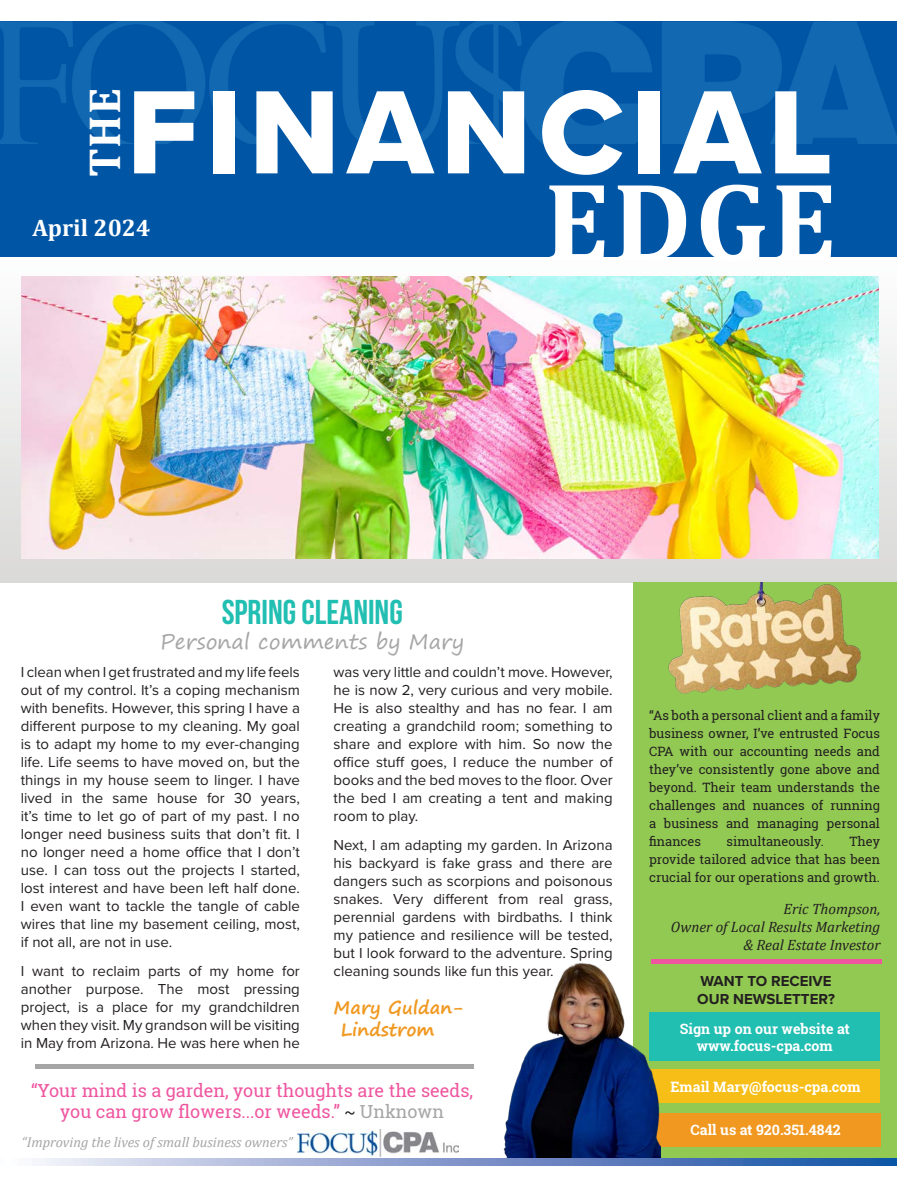
<style>
.page{position:relative;width:918px;height:1188px;background:#fff}
.page>*{position:absolute;margin:0;border:0;box-sizing:border-box;transform-origin:0 0}
.t1{font:123px "Proxima Nova Extrabld";letter-spacing:.06em;color:#fff}
.t2{font:700 112.5px "Cambria";color:#fff}
.t3{font:700 45px "Cambria";color:#fff}
.t4{font:700 34.5px "Bebas Neue";color:#21beb2}
.t5{font:700 24px "Cambria";color:#fff}
.t6{font:21px "Segoe Print";color:#a6a6a6}
.Focus_Paragraph_Text{font:18px/21.6px "Roboto Slab";color:#ef56a0;text-align:center}
.t7{font:700 18px/21.6px "Segoe Print";color:#f09820}
.Focus_Paragraph_Text-2{font:15px/18px "Proxima Nova";color:#231f20;text-align:justify}
.Focus_Paragraph_Text-3{font:italic 15px "Cambria";color:#231f20}
.Focus_Paragraph_Text-4{font:700 15px/18px "Proxima Nova";color:#231f20}
.t8{font:700 14.25px/17.1px "Roboto Slab";color:#fff;text-align:center}
.t9{font:italic 14.25px "Cambria";color:#a6a6a6}
.Focus_Paragraph_Text-5{font:12.9px/18px "Roboto Slab";color:#231f20;text-align:justify}
.s1{font-size:16.5px;color:#231f20}
.s2{color:#a6a6a6}
</style>
<div class="page">
<div style="left:0;top:22px;width:896px;height:235px;background:#0155a5"></div>
<img style="left:1px;top:22px;width:895px;height:121px">
<div style="left:0;top:257px;width:896px;height:325px;background:linear-gradient(to bottom,#fafefd,#d8dad9)"></div>
<div style="left:633px;top:582px;width:263px;height:579px;background:#92c953"></div>
<img style="left:297px;top:1129px;width:162px;height:27px">
<img style="left:668px;top:582px;width:193px;height:112px">
<hr style="left:651px;top:959px;width:230px;height:4px;background:#ef56a0">
<div style="left:649px;top:1113px;width:231px;height:34px;background:#f09820"></div>
<div style="left:650px;top:1069px;width:230px;height:34px;background:#f7be17"></div>
<div style="left:650px;top:1013px;width:230px;height:48px;background:#21beb2"></div>
<hr style="left:35px;top:1064px;width:439px;height:4px;background:#a6a6a6">
<img style="left:22px;top:277px;width:856px;height:281px">
<img style="left:497px;top:963px;width:164px;height:196px">
<svg style="left:39px;top:1159px;width:857px;height:7px"></svg>
<p class="t3" style="left:73px;top:177px;width:91px;rotate:-90deg">THE</p>
<p class="t1" style="left:127px;top:41px;width:708px">FINANCIAL</p>
<p class="t2" style="left:544px;top:143px;width:294px">EDGE</p>
<p class="t5" style="left:32px;top:211px;width:119px">April 2024</p>
<p class="t4" style="left:222px;top:593px;width:183px">SPRING CLEANING</p>
<p class="t6" style="left:160px;top:623px;width:305px">Personal comments by Mary</p>
<p class="Focus_Paragraph_Text-2" style="left:21px;top:662px;width:281px">I clean when I get frustrated and my life feels out of my control. It’s a coping mechanism with benefits. However, this spring I have a different purpose to my cleaning. My goal is to adapt my home to my ever-changing life. Life seems to have moved on, but the things in my house seem to linger. I have lived in the same house for 30 years, it’s time to let go of part of my past. I no longer need business suits that don’t fit. I no longer need a home office that I don’t use. I can toss out the projects I started, lost interest and have been left half done.<br>I even want to tackle the tangle of cable wires that line my basement ceiling, most, if not all, are not in use.</p>
<p class="Focus_Paragraph_Text-2" style="left:21px;top:961px;width:281px">I want to reclaim parts of my home for another purpose. The most pressing project, is a place for my grandchildren when they visit. My grandson will be visiting in May from Arizona. He was here when he</p>
<p class="Focus_Paragraph_Text-2" style="left:334px;top:662px;width:281px">was very little and couldn’t move. However, he is now 2, very curious and very mobile.<br>He is also stealthy and has no fear. I am creating a grandchild room; something to share and explore with him. So now the office stuff goes, I reduce the number of books and the bed moves to the floor. Over the bed I am creating a tent and making room to play.</p>
<p class="Focus_Paragraph_Text-2" style="left:334px;top:835px;width:281px">Next, I am adapting my garden. In Arizona his backyard is fake grass and there are dangers such as scorpions and poisonous snakes. Very different from real grass, perennial gardens with birdbaths. I think my patience and resilience will be tested, but I look forward to the adventure. Spring cleaning sounds like fun this year.</p>
<p class="t7" style="left:341px;top:997px;width:125px;text-indent:-7px">Mary Guldan-<br>Lindstrom</p>
<p class="Focus_Paragraph_Text" style="left:31px;top:1079px;width:444px">“Your mind is a garden, your thoughts are the seeds, you can grow flowers...or weeds.” <span class="s1">~</span> <span class="s2">Unknown</span></p>
<p class="t9" style="left:22px;top:1132px;width:273px">“Improving the lives of small business owners”</p>
<p class="Focus_Paragraph_Text-5" style="left:649px;top:706px;width:232px">“As both a personal client and a family business owner, I’ve entrusted Focus CPA with our accounting needs and they’ve consistently gone above and beyond. Their team understands the challenges and nuances of running a business and managing personal finances</p>
<p class="Focus_Paragraph_Text-5" style="left:649px;top:832px;width:232px;text-indent:200px">They provide tailored advice that has been crucial for our operations and growth.</p>
<p class="Focus_Paragraph_Text-5" style="left:727px;top:832px;width:99px">simultaneously.</p>
<p class="Focus_Paragraph_Text-3" style="left:784px;top:898px;width:98px">Eric Thompson,</p>
<p class="Focus_Paragraph_Text-3" style="left:671px;top:916px;width:211px">Owner of Local Results Marketing</p>
<p class="Focus_Paragraph_Text-3" style="left:743px;top:934px;width:139px">&amp; Real Estate Investor</p>
<p class="Focus_Paragraph_Text-4" style="left:697px;top:972px;width:139px">WANT TO RECEIVE<br>OUR NEWSLETTER?</p>
<p class="t8" style="left:680px;top:1020px;width:171px">Sign up on our website at www.focus-cpa.com</p>
<p class="t8" style="left:670px;top:1078px;width:192px">Email Mary@focus-cpa.com</p>
<p class="t8" style="left:691px;top:1121px;width:151px">Call us at 920.351.4842</p>
</div>
